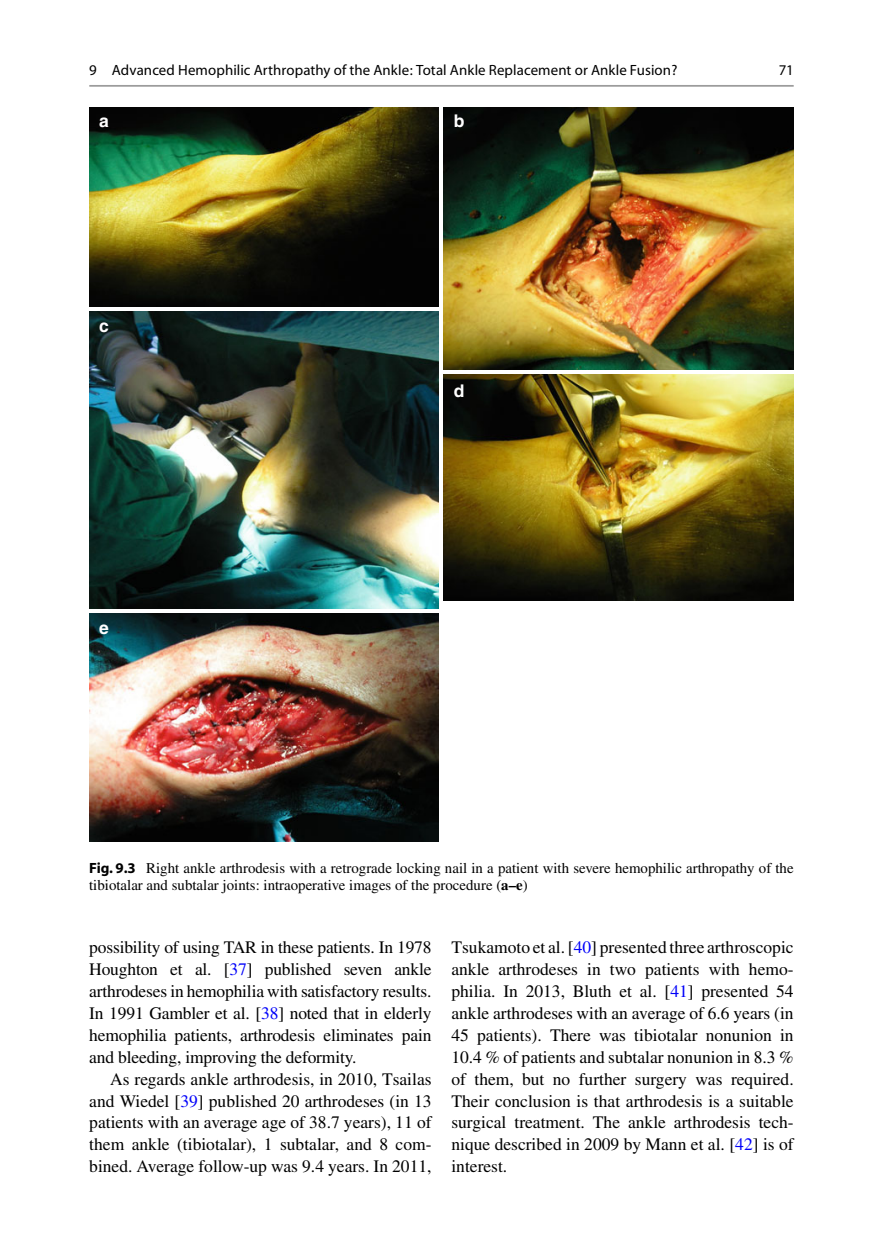
<style>
.page{position:relative;width:883px;height:1260px;background:#fff}
.page>*{position:absolute;margin:0;border:0;box-sizing:border-box;transform-origin:0 0}
.t1{font:17.5px/21.9px "Vscwrl Times";color:#000;text-align:justify}
.t2{font:700 17.5px "Jcvnlq Helvetica";color:#fff}
.t3{font:14.88px/17.5px "Vscwrl Times";color:#000}
.t4{font:14.88px "Jlhdyr Myriad";letter-spacing:.005em;color:#000}
.s1{font-family:"Lyyxsw Myriad";font-weight:700}
.s2{font-family:"Lwgnrh Times";font-weight:700}
.s3{color:#0000fa}
</style>
<div class="page">
<img style="left:89px;top:107px;width:350px;height:199px">
<img style="left:444px;top:107px;width:350px;height:262px">
<img style="left:89px;top:311px;width:350px;height:298px">
<img style="left:444px;top:374px;width:350px;height:227px">
<img style="left:89px;top:613px;width:350px;height:228px">
<hr style="left:89px;top:85px;width:705px;height:2px;background:#9c9c9c">
<p class="t4" style="left:89px;top:64px;width:590px">9 Advanced Hemophilic Arthropathy of the Ankle: Total Ankle Replacement or Ankle Fusion?</p>
<p class="t2" style="left:99px;top:114px;width:11px">a</p>
<p class="t2" style="left:99px;top:319px;width:11px">c</p>
<p class="t2" style="left:99px;top:621px;width:11px">e</p>
<p class="t2" style="left:454px;top:114px;width:12px">b</p>
<p class="t2" style="left:454px;top:385px;width:12px">d</p>
<p class="t4" style="left:779px;top:64px;width:16px">71</p>
<p class="t3" style="left:89px;top:860px;width:706px"><span class="s1">Fig. 9.3</span> Right ankle arthrodesis with a retrograde locking nail in a patient with severe hemophilic arthropathy of the tibiotalar and subtalar joints: intraoperative images of the procedure ( <span class="s2">a–e</span> )</p>
<p class="t1" style="left:89px;top:938px;width:344px">possibility of using TAR in these patients. In 1978<br>Houghton et al. [ <span class="s3">37</span> ] published seven ankle arthrodeses in hemophilia with satisfactory results.<br>In 1991 Gambler et al. [ <span class="s3">38</span> ] noted that in elderly hemophilia patients, arthrodesis eliminates pain and bleeding, improving the deformity.</p>
<p class="t1" style="left:89px;top:1070px;width:344px;text-indent:21px">As regards ankle arthrodesis, in 2010, Tsailas and Wiedel [ <span class="s3">39</span> ] published 20 arthrodeses (in 13 patients with an average age of 38.7 years), 11 of them ankle (tibiotalar), 1 subtalar, and 8 com&shy;bined. Average follow-up was 9.4 years. In 2011,</p>
<p class="t1" style="left:451px;top:938px;width:344px">Tsukamoto et al. [ <span class="s3">40</span> ] presented three arthroscopic ankle arthrodeses in two patients with hemo&shy;philia. In 2013, Bluth et al. [ <span class="s3">41</span> ] presented 54 ankle arthrodeses with an average of 6.6 years (in 45 patients). There was tibiotalar nonunion in 10.4 % of patients and subtalar nonunion in 8.3 % of them, but no further surgery was required.<br>Their conclusion is that arthrodesis is a suitable surgical treatment. The ankle arthrodesis tech&shy;nique described in 2009 by Mann et al. [ <span class="s3">42</span> ] is of interest.</p>
</div>
